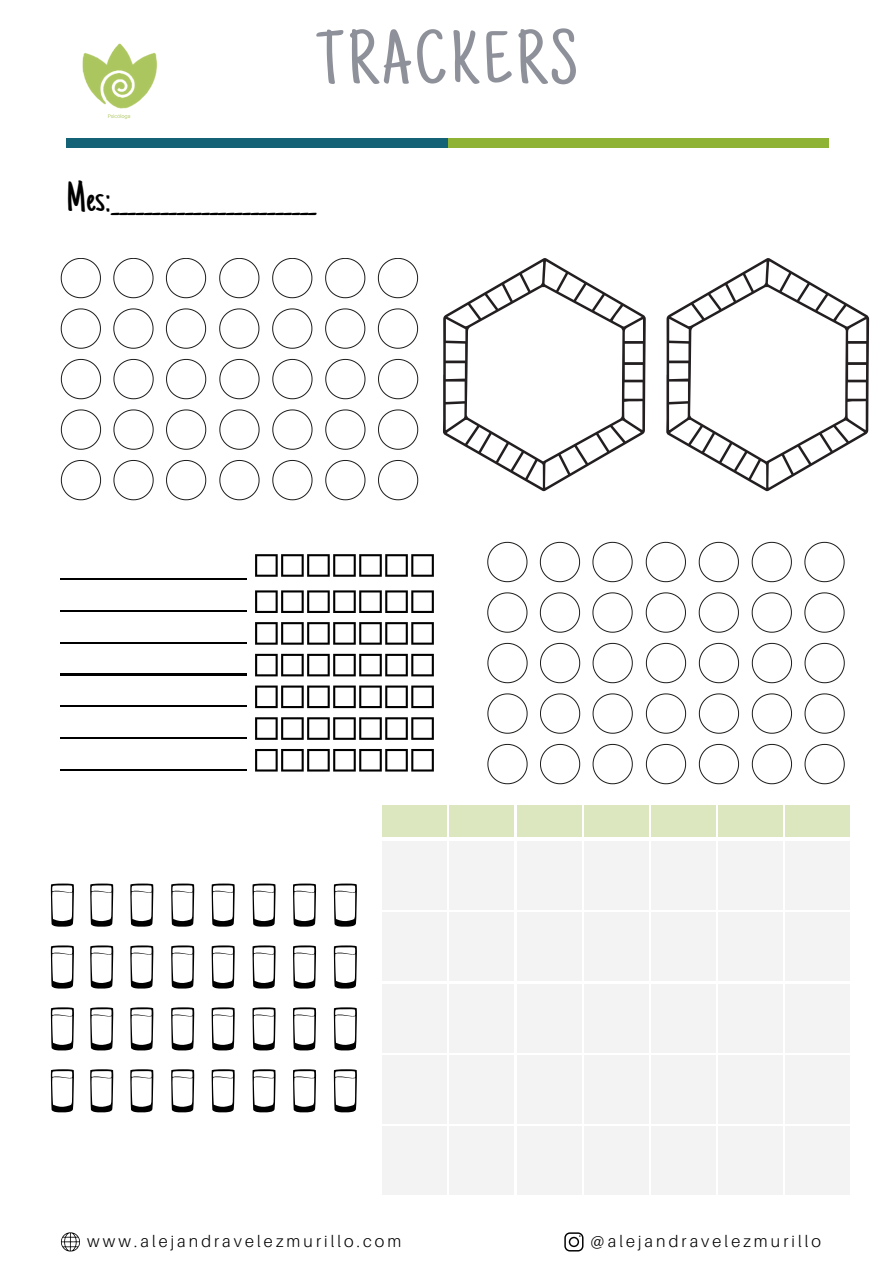
<style>
.page{position:relative;width:894px;height:1264px;background:#fff}
.page>*{position:absolute;margin:0;border:0;box-sizing:border-box;transform-origin:0 0}
.t1{font:75.75px "Just Another Hand";letter-spacing:.07em;color:#8e919a}
.t2{font:43.5px "Just Another Hand";color:#000}
.t3{font:300 16.5px "Aileron";letter-spacing:.19em;color:#000}
</style>
<div class="page">
<img style="left:82px;top:43px;width:76px;height:76px">
<div style="left:66px;top:138px;width:381px;height:9px;background:#136275"></div>
<div style="left:448px;top:138px;width:379px;height:9px;background:#8fb435"></div>
<svg style="left:564px;top:1232px;width:19px;height:19px"></svg>
<svg style="left:61px;top:1232px;width:19px;height:19px"></svg>
<svg style="left:61px;top:258px;width:40px;height:40px"></svg>
<svg style="left:113px;top:258px;width:41px;height:40px"></svg>
<svg style="left:166px;top:258px;width:40px;height:40px"></svg>
<svg style="left:219px;top:258px;width:40px;height:40px"></svg>
<svg style="left:272px;top:258px;width:40px;height:40px"></svg>
<svg style="left:325px;top:258px;width:40px;height:40px"></svg>
<svg style="left:377px;top:258px;width:41px;height:40px"></svg>
<svg style="left:61px;top:308px;width:40px;height:41px"></svg>
<svg style="left:113px;top:308px;width:41px;height:41px"></svg>
<svg style="left:166px;top:308px;width:40px;height:41px"></svg>
<svg style="left:219px;top:308px;width:40px;height:41px"></svg>
<svg style="left:272px;top:308px;width:40px;height:41px"></svg>
<svg style="left:325px;top:308px;width:40px;height:41px"></svg>
<svg style="left:377px;top:308px;width:41px;height:41px"></svg>
<svg style="left:61px;top:359px;width:40px;height:40px"></svg>
<svg style="left:113px;top:359px;width:41px;height:40px"></svg>
<svg style="left:166px;top:359px;width:40px;height:40px"></svg>
<svg style="left:219px;top:359px;width:41px;height:40px"></svg>
<svg style="left:272px;top:359px;width:41px;height:40px"></svg>
<svg style="left:325px;top:359px;width:40px;height:40px"></svg>
<svg style="left:378px;top:359px;width:40px;height:40px"></svg>
<svg style="left:61px;top:409px;width:40px;height:41px"></svg>
<svg style="left:113px;top:409px;width:41px;height:41px"></svg>
<svg style="left:166px;top:409px;width:40px;height:41px"></svg>
<svg style="left:219px;top:409px;width:41px;height:41px"></svg>
<svg style="left:272px;top:409px;width:41px;height:41px"></svg>
<svg style="left:325px;top:409px;width:40px;height:41px"></svg>
<svg style="left:378px;top:409px;width:40px;height:41px"></svg>
<svg style="left:61px;top:460px;width:40px;height:40px"></svg>
<svg style="left:113px;top:460px;width:41px;height:40px"></svg>
<svg style="left:166px;top:460px;width:40px;height:40px"></svg>
<svg style="left:219px;top:460px;width:41px;height:40px"></svg>
<svg style="left:272px;top:460px;width:41px;height:40px"></svg>
<svg style="left:325px;top:460px;width:40px;height:40px"></svg>
<svg style="left:378px;top:460px;width:40px;height:40px"></svg>
<svg style="left:487px;top:542px;width:40px;height:40px"></svg>
<svg style="left:539px;top:542px;width:41px;height:40px"></svg>
<svg style="left:592px;top:542px;width:40px;height:40px"></svg>
<svg style="left:645px;top:542px;width:41px;height:40px"></svg>
<svg style="left:698px;top:542px;width:41px;height:40px"></svg>
<svg style="left:751px;top:542px;width:41px;height:40px"></svg>
<svg style="left:804px;top:542px;width:40px;height:40px"></svg>
<svg style="left:487px;top:592px;width:40px;height:41px"></svg>
<svg style="left:539px;top:592px;width:41px;height:41px"></svg>
<svg style="left:592px;top:592px;width:40px;height:41px"></svg>
<svg style="left:645px;top:592px;width:41px;height:41px"></svg>
<svg style="left:698px;top:592px;width:41px;height:41px"></svg>
<svg style="left:751px;top:592px;width:41px;height:41px"></svg>
<svg style="left:804px;top:592px;width:40px;height:41px"></svg>
<svg style="left:487px;top:642px;width:40px;height:41px"></svg>
<svg style="left:540px;top:642px;width:40px;height:41px"></svg>
<svg style="left:592px;top:642px;width:41px;height:41px"></svg>
<svg style="left:645px;top:642px;width:41px;height:41px"></svg>
<svg style="left:698px;top:642px;width:41px;height:41px"></svg>
<svg style="left:751px;top:642px;width:41px;height:41px"></svg>
<svg style="left:804px;top:642px;width:40px;height:41px"></svg>
<svg style="left:487px;top:693px;width:40px;height:41px"></svg>
<svg style="left:540px;top:693px;width:40px;height:41px"></svg>
<svg style="left:592px;top:693px;width:41px;height:41px"></svg>
<svg style="left:645px;top:693px;width:41px;height:41px"></svg>
<svg style="left:698px;top:693px;width:41px;height:41px"></svg>
<svg style="left:751px;top:693px;width:41px;height:41px"></svg>
<svg style="left:804px;top:693px;width:40px;height:41px"></svg>
<svg style="left:487px;top:743px;width:40px;height:41px"></svg>
<svg style="left:540px;top:743px;width:40px;height:41px"></svg>
<svg style="left:592px;top:743px;width:41px;height:41px"></svg>
<svg style="left:645px;top:743px;width:41px;height:41px"></svg>
<svg style="left:698px;top:743px;width:41px;height:41px"></svg>
<svg style="left:751px;top:743px;width:41px;height:41px"></svg>
<svg style="left:804px;top:743px;width:40px;height:41px"></svg>
<hr style="left:61px;top:768px;width:186px;height:2px;background:#000">
<hr style="left:61px;top:736px;width:186px;height:2px;background:#000">
<hr style="left:61px;top:705px;width:186px;height:2px;background:#000">
<hr style="left:61px;top:673px;width:186px;height:2px;background:#000">
<hr style="left:61px;top:641px;width:186px;height:2px;background:#000">
<hr style="left:61px;top:610px;width:186px;height:2px;background:#000">
<hr style="left:61px;top:578px;width:186px;height:2px;background:#000">
<svg style="left:255px;top:554px;width:178px;height:22px"></svg>
<svg style="left:255px;top:590px;width:178px;height:23px"></svg>
<svg style="left:255px;top:622px;width:178px;height:22px"></svg>
<svg style="left:255px;top:654px;width:178px;height:22px"></svg>
<svg style="left:255px;top:685px;width:178px;height:23px"></svg>
<svg style="left:255px;top:717px;width:178px;height:22px"></svg>
<svg style="left:255px;top:749px;width:178px;height:22px"></svg>
<svg style="left:443px;top:258px;width:202px;height:233px"></svg>
<svg style="left:666px;top:258px;width:202px;height:233px"></svg>
<div style="left:382px;top:841px;width:64px;height:68px;background:#f3f3f3"></div>
<div style="left:516px;top:841px;width:65px;height:68px;background:#f3f3f3"></div>
<div style="left:516px;top:912px;width:65px;height:68px;background:#f3f3f3"></div>
<div style="left:516px;top:1055px;width:65px;height:68px;background:#f3f3f3"></div>
<div style="left:516px;top:983px;width:65px;height:69px;background:#f3f3f3"></div>
<div style="left:516px;top:1126px;width:65px;height:69px;background:#f3f3f3"></div>
<div style="left:651px;top:841px;width:64px;height:68px;background:#f3f3f3"></div>
<div style="left:382px;top:983px;width:64px;height:69px;background:#f3f3f3"></div>
<div style="left:449px;top:983px;width:65px;height:69px;background:#f3f3f3"></div>
<div style="left:382px;top:912px;width:64px;height:68px;background:#f3f3f3"></div>
<div style="left:449px;top:912px;width:65px;height:68px;background:#f3f3f3"></div>
<div style="left:382px;top:1055px;width:64px;height:68px;background:#f3f3f3"></div>
<div style="left:449px;top:1055px;width:65px;height:68px;background:#f3f3f3"></div>
<div style="left:382px;top:1126px;width:64px;height:69px;background:#f3f3f3"></div>
<div style="left:449px;top:1126px;width:65px;height:69px;background:#f3f3f3"></div>
<div style="left:449px;top:841px;width:65px;height:68px;background:#f3f3f3"></div>
<div style="left:584px;top:841px;width:64px;height:68px;background:#f3f3f3"></div>
<div style="left:584px;top:912px;width:64px;height:68px;background:#f3f3f3"></div>
<div style="left:584px;top:1055px;width:64px;height:68px;background:#f3f3f3"></div>
<div style="left:584px;top:983px;width:64px;height:69px;background:#f3f3f3"></div>
<div style="left:584px;top:1126px;width:64px;height:69px;background:#f3f3f3"></div>
<div style="left:718px;top:841px;width:64px;height:68px;background:#f3f3f3"></div>
<div style="left:651px;top:912px;width:64px;height:68px;background:#f3f3f3"></div>
<div style="left:718px;top:912px;width:64px;height:68px;background:#f3f3f3"></div>
<div style="left:718px;top:983px;width:64px;height:69px;background:#f3f3f3"></div>
<div style="left:718px;top:1055px;width:64px;height:68px;background:#f3f3f3"></div>
<div style="left:718px;top:1126px;width:64px;height:69px;background:#f3f3f3"></div>
<div style="left:785px;top:841px;width:64px;height:68px;background:#f3f3f3"></div>
<div style="left:785px;top:912px;width:64px;height:68px;background:#f3f3f3"></div>
<div style="left:785px;top:983px;width:64px;height:69px;background:#f3f3f3"></div>
<div style="left:785px;top:1055px;width:64px;height:68px;background:#f3f3f3"></div>
<div style="left:785px;top:1126px;width:64px;height:69px;background:#f3f3f3"></div>
<div style="left:651px;top:983px;width:64px;height:69px;background:#f3f3f3"></div>
<div style="left:651px;top:1055px;width:64px;height:68px;background:#f3f3f3"></div>
<div style="left:651px;top:1126px;width:64px;height:69px;background:#f3f3f3"></div>
<div style="left:382px;top:805px;width:64px;height:31px;background:#dce7c0"></div>
<div style="left:449px;top:805px;width:65px;height:31px;background:#dce7c0"></div>
<div style="left:516px;top:805px;width:65px;height:31px;background:#dce7c0"></div>
<div style="left:584px;top:805px;width:64px;height:31px;background:#dce7c0"></div>
<div style="left:651px;top:805px;width:64px;height:31px;background:#dce7c0"></div>
<div style="left:718px;top:805px;width:64px;height:31px;background:#dce7c0"></div>
<div style="left:785px;top:805px;width:64px;height:31px;background:#dce7c0"></div>
<svg style="left:51px;top:883px;width:306px;height:43px"></svg>
<svg style="left:51px;top:945px;width:306px;height:43px"></svg>
<svg style="left:51px;top:1007px;width:306px;height:43px"></svg>
<svg style="left:51px;top:1069px;width:306px;height:43px"></svg>
<p class="t1" style="left:317px;top:29px;width:261px">TRACKERS</p>
<p class="t2" style="left:66px;top:180px;width:252px">Mes:_________________________</p>
<p class="t3" style="left:87px;top:1231px;width:315px">www.alejandravelezmurillo.com</p>
<p class="t3" style="left:590px;top:1231px;width:232px">@alejandravelezmurillo</p>
</div>
